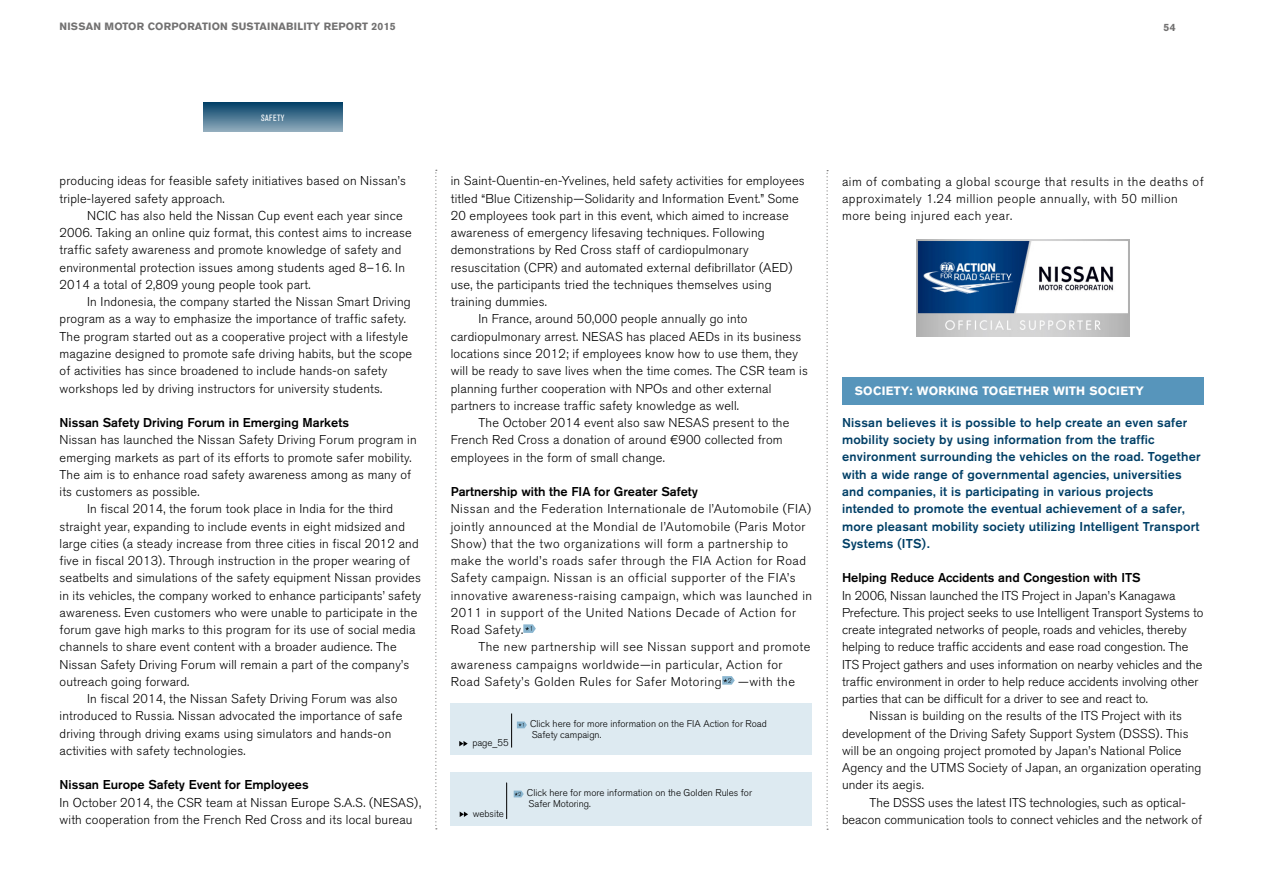
<style>
.page{position:relative;width:1263px;height:893px;background:#fff}
.page>*{position:absolute;margin:0;border:0;box-sizing:border-box;transform-origin:0 0}
.t1{font:300 12.75px/17.2px "Nissan AG";letter-spacing:.015em;color:#000}
.t2{font:300 12.75px/17.2px "Nissan AG";letter-spacing:.04em;color:#000}
.t3{font:500 12.75px/17.2px "Nissan AG";letter-spacing:.015em;color:#003f66}
.t4{font:500 12.75px "Nissan AG";color:#000}
.t5{font:300 12.75px "Nissan AG";letter-spacing:-.005em;color:#000}
.t6{font:700 12px "Nissan AG";letter-spacing:.025em;color:#fff}
.t7{font:700 10.5px "Nissan AG";letter-spacing:.02em;color:#727171}
.t8{font:300 9.75px/11.2px "Nissan AG";color:#000}
.t9{font:condensed 9px "Nissan AG";letter-spacing:.05em;color:#fff}
</style>
<div class="page">
<svg style="left:435px;top:170px;width:2px;height:659px"></svg>
<svg style="left:826px;top:170px;width:2px;height:660px"></svg>
<svg style="left:523px;top:624px;width:13px;height:9px"></svg>
<svg style="left:722px;top:676px;width:13px;height:9px"></svg>
<img style="left:916px;top:239px;width:213px;height:98px">
<div style="left:842px;top:377px;width:361px;height:28px;background:#5795bb"></div>
<div style="left:451px;top:703px;width:361px;height:51px;background:#ddeaf1"></div>
<svg style="left:459px;top:741px;width:9px;height:5px"></svg>
<hr style="left:511px;top:713px;width:1px;height:34px;background:#000">
<svg style="left:517px;top:721px;width:10px;height:7px"></svg>
<div style="left:451px;top:772px;width:361px;height:54px;background:#ddeaf1"></div>
<hr style="left:506px;top:783px;width:1px;height:36px;background:#000">
<svg style="left:514px;top:791px;width:10px;height:6px"></svg>
<svg style="left:460px;top:812px;width:8px;height:5px"></svg>
<div style="left:203px;top:102px;width:139px;height:30px;background:linear-gradient(to bottom,#003e66,#8faabb)"></div>
<p class="t7" style="left:60px;top:20px;width:195px">NISSAN MOTOR CORPORATION SUSTAINA</p>
<p class="t7" style="left:286px;top:20px;width:61px">BILITY REPORT</p>
<p class="t7" style="left:371px;top:20px;width:26px">2015</p>
<p class="t7" style="left:1164px;top:21px;width:13px">54</p>
<p class="t9" style="left:261px;top:113px;width:25px">Safety</p>
<p class="t1" style="left:60px;top:173px;width:348px">producing ideas for feasible safety initiatives based on Nissan’s triple-layered safety approach.</p>
<p class="t1" style="left:60px;top:207px;width:354px;text-indent:28px">NCIC has also held the Nissan Cup event each year since 2006. Taking an online quiz format, this contest aims to increase traffic safety awareness and promote knowledge of safety and environmental protection issues among students aged 8–16. In 2014 a total of 2,809 young people took part.</p>
<p class="t1" style="left:60px;top:293px;width:354px;text-indent:28px">In Indonesia, the company started the Nissan Smart Driving program as a way to emphasize the importance of traffic safety.<br>The program started out as a cooperative project with a lifestyle magazine designed to promote safe driving habits, but the scope of activities has since broadened to include hands-on safety workshops led by driving instructors for university students.</p>
<p class="t4" style="left:60px;top:415px;width:291px">Nissan Safety Driving Forum in Emerging Markets</p>
<p class="t1" style="left:60px;top:431px;width:359px">Nissan has launched the Nissan Safety Driving Forum program in</p>
<p class="t1" style="left:60px;top:449px;width:353px">emerging markets as part of its efforts to promote safer mobility.</p>
<p class="t1" style="left:60px;top:466px;width:353px">The aim is to enhance road safety awareness among as many of</p>
<p class="t1" style="left:60px;top:483px;width:142px">its customers as possible.</p>
<p class="t1" style="left:87px;top:500px;width:308px">In fiscal 2014, the forum took place in India for the third</p>
<p class="t1" style="left:60px;top:518px;width:347px">straight year, expanding to include events in eight midsized and</p>
<p class="t1" style="left:60px;top:535px;width:361px">large cities (a steady increase from three cities in fiscal 2012 and</p>
<p class="t1" style="left:60px;top:552px;width:352px">five in fiscal 2013). Through instruction in the proper wearing of</p>
<p class="t1" style="left:60px;top:569px;width:363px">seatbelts and simulations of the safety equipment Nissan provides</p>
<p class="t1" style="left:60px;top:587px;width:363px">in its vehicles, the company worked to enhance participants’ safety</p>
<p class="t1" style="left:60px;top:604px;width:359px">awareness. Even customers who were unable to participate in the</p>
<p class="t1" style="left:60px;top:621px;width:357px">forum gave high marks to this program for its use of social media</p>
<p class="t1" style="left:60px;top:638px;width:339px">channels to share event content with a broader audience. The</p>
<p class="t1" style="left:60px;top:656px;width:351px">Nissan Safety Driving Forum will remain a part of the company’s</p>
<p class="t1" style="left:60px;top:673px;width:131px">outreach going forward.</p>
<p class="t1" style="left:87px;top:690px;width:312px">In fiscal 2014, the Nissan Safety Driving Forum was also</p>
<p class="t1" style="left:60px;top:707px;width:344px">introduced to Russia. Nissan advocated the importance of safe</p>
<p class="t1" style="left:60px;top:725px;width:333px">driving through driving exams using simulators and hands-on</p>
<p class="t1" style="left:60px;top:742px;width:188px">activities with safety technologies.</p>
<p class="t4" style="left:60px;top:777px;width:251px">Nissan Europe Safety Event for Employees</p>
<p class="t1" style="left:60px;top:794px;width:363px">In October 2014, the CSR team at Nissan Europe S.A.S. (NESAS), with cooperation from the French Red Cross and its local bureau</p>
<p class="t1" style="left:451px;top:173px;width:355px">in Saint-Quentin-en-Yvelines, held safety activities for employees</p>
<p class="t1" style="left:451px;top:190px;width:350px">titled “Blue Citizenship—Solidarity and Information Event.” Some</p>
<p class="t1" style="left:451px;top:207px;width:339px">20 employees took part in this event, which aimed to increase</p>
<p class="t1" style="left:451px;top:224px;width:315px">awareness of emergency lifesaving techniques. Following</p>
<p class="t1" style="left:451px;top:242px;width:299px">demonstrations by Red Cross staff of cardiopulmonary</p>
<p class="t1" style="left:451px;top:259px;width:343px">resuscitation (CPR) and automated external defibrillator (AED)</p>
<p class="t1" style="left:451px;top:276px;width:322px">use, the participants tried the techniques themselves using</p>
<p class="t1" style="left:451px;top:293px;width:98px">training dummies.</p>
<p class="t1" style="left:478px;top:311px;width:271px">In France, around 50,000 people annually go into</p>
<p class="t1" style="left:451px;top:328px;width:352px">cardiopulmonary arrest. NESAS has placed AEDs in its business</p>
<p class="t1" style="left:451px;top:345px;width:349px">locations since 2012; if employees know how to use them, they</p>
<p class="t1" style="left:451px;top:362px;width:359px">will be ready to save lives when the time comes. The CSR team is</p>
<p class="t1" style="left:451px;top:380px;width:322px">planning further cooperation with NPOs and other external</p>
<p class="t1" style="left:451px;top:397px;width:290px">partners to increase traffic safety knowledge as well.</p>
<p class="t1" style="left:478px;top:414px;width:312px">The October 2014 event also saw NESAS present to the</p>
<p class="t1" style="left:451px;top:431px;width:333px">French Red Cross a donation of around €900 collected from</p>
<p class="t1" style="left:451px;top:449px;width:216px">employees in the form of small change.</p>
<p class="t4" style="left:451px;top:484px;width:249px">Partnership with the FIA for Greater Safety</p>
<p class="t2" style="left:451px;top:500px;width:363px">Nissan and the Federation Internationale de l’Automobile (FIA) jointly announced at the Mondial de l’Automobile (Paris Motor Show) that the two organizations will form a partnership to make the world’s roads safer through the FIA Action for Road Safety campaign. Nissan is an official supporter of the FIA’s innovative awareness-raising campaign, which was launched in 2011 in support of the United Nations Decade of Action for Road Safety.</p>
<p class="t2" style="left:451px;top:638px;width:361px;text-indent:28px">The new partnership will see Nissan support and promote awareness campaigns worldwide—in particular, Action for<br>Road Safety’s Golden Rules for Safer Motoring</p>
<p class="t1" style="left:738px;top:673px;width:58px">—with the</p>
<p class="t8" style="left:472px;top:737px;width:38px">page_55</p>
<p class="t8" style="left:473px;top:808px;width:33px">website</p>
<p class="t8" style="left:530px;top:718px;width:238px">Click here for more information on the FIA Action for Road<br>Safety campaign.</p>
<p class="t8" style="left:527px;top:787px;width:227px">Click here for more information on the Golden Rules for<br>Safer Motoring.</p>
<p class="t2" style="left:842px;top:173px;width:363px">aim of combating a global scourge that results in the deaths of approximately 1.24 million people annually, with 50 million more being injured each year.</p>
<p class="t6" style="left:855px;top:384px;width:291px">SOCIETY: WORKING TOGETHER WITH SOCIETY</p>
<p class="t3" style="left:842px;top:414px;width:360px">Nissan believes it is possible to help create an even safer mobility society by using information from the traffic environment surrounding the vehicles on the road. Together with a wide range of governmental agencies, universities and companies, it is participating in various projects intended to promote the eventual achievement of a safer, more pleasant mobility society utilizing I ntelligent Transport Systems (ITS).</p>
<p class="t4" style="left:842px;top:570px;width:287px">Helping Reduce Accidents and Congestion with ITS</p>
<p class="t1" style="left:842px;top:587px;width:335px">In 2006, Nissan launched the ITS Project in Japan’s Kanagawa</p>
<p class="t5" style="left:842px;top:605px;width:363px">Prefecture. This project seeks to use Intelligent Transport Systems to</p>
<p class="t1" style="left:842px;top:621px;width:346px">create integrated networks of people, roads and vehicles, thereby</p>
<p class="t1" style="left:842px;top:638px;width:348px">helping to reduce traffic accidents and ease road congestion. The</p>
<p class="t1" style="left:842px;top:656px;width:362px">ITS Project gathers and uses information on nearby vehicles and the</p>
<p class="t1" style="left:842px;top:673px;width:358px">traffic environment in order to help reduce accidents involving other</p>
<p class="t1" style="left:842px;top:690px;width:307px">parties that can be difficult for a driver to see and react to.</p>
<p class="t1" style="left:870px;top:707px;width:314px">Nissan is building on the results of the ITS Project with its</p>
<p class="t1" style="left:842px;top:725px;width:348px">development of the Driving Safety Support System (DSSS). This</p>
<p class="t1" style="left:842px;top:742px;width:341px">will be an ongoing project promoted by Japan’s National Police</p>
<p class="t1" style="left:842px;top:759px;width:361px">Agency and the UTMS Society of Japan, an organization operating</p>
<p class="t1" style="left:842px;top:776px;width:83px">under its aegis.</p>
<p class="t1" style="left:870px;top:794px;width:318px">The DSSS uses the latest ITS technologies, such as optical-</p>
<p class="t1" style="left:842px;top:811px;width:362px">beacon communication tools to connect vehicles and the network of</p>
</div>
